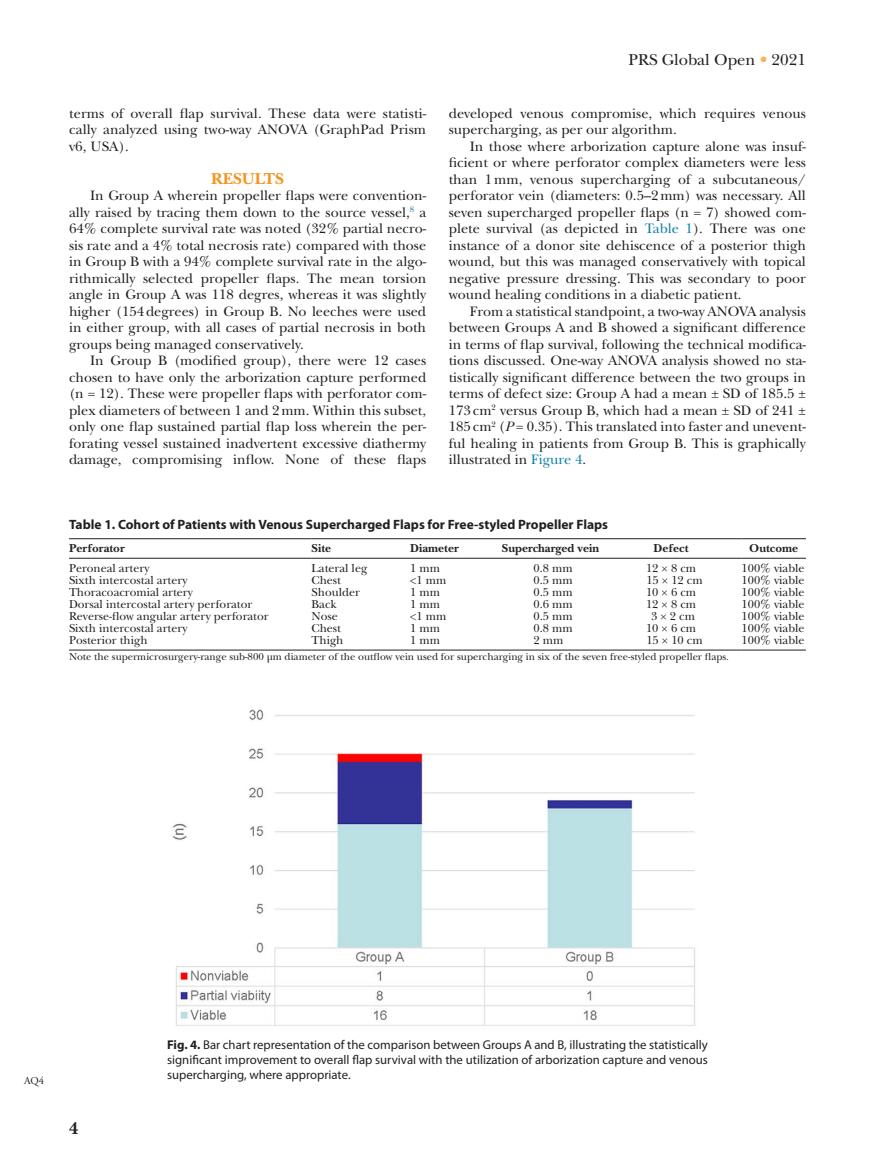
<style>
.page{position:relative;width:878px;height:1175px;background:#fff}
.page>*{position:absolute;margin:0;border:0;box-sizing:border-box;transform-origin:0 0}
.t1{font:700 18px "New Baskerville Std";color:#231f20}
.t2{font:16.5px "New Baskerville Std";color:#231f20}
.t3{font:700 16.5px "New Baskerville Std";color:#f7931d}
.t4{font:14.25px/16.5px "New Baskerville Std";color:#231f20;text-align:justify}
.t5{font:700 13.5px "Myriad Pro";color:#231f20}
.t6{font:12.75px/15px "Myriad Pro";color:#231f20;text-align:justify}
.t7{font:12px "New Baskerville Std";color:#231f20}
.t8{font:700 12px "New Baskerville Std";color:#231f20}
.t9{font:10.5px "New Baskerville Std";color:#231f20}
.t10{font:10.5px "Adobe Garamond Pro";color:#231f20}
.s1{color:#fab05f}
.s2{color:#0f7eac}
.s3{font-style:italic}
.s4{font-weight:700}
</style>
<div class="page">
<img style="left:172px;top:709px;width:523px;height:317px">
<hr style="left:69px;top:538px;width:242px;height:1px;background:#231f20">
<hr style="left:311px;top:538px;width:99px;height:1px;background:#231f20">
<hr style="left:410px;top:538px;width:92px;height:1px;background:#231f20">
<hr style="left:502px;top:538px;width:140px;height:1px;background:#231f20">
<hr style="left:642px;top:538px;width:99px;height:1px;background:#231f20">
<hr style="left:741px;top:538px;width:65px;height:1px;background:#231f20">
<hr style="left:69px;top:558px;width:242px;height:1px;background:#231f20">
<hr style="left:311px;top:558px;width:99px;height:1px;background:#231f20">
<hr style="left:410px;top:558px;width:92px;height:1px;background:#231f20">
<hr style="left:502px;top:558px;width:140px;height:1px;background:#231f20">
<hr style="left:642px;top:558px;width:99px;height:1px;background:#231f20">
<hr style="left:741px;top:558px;width:65px;height:1px;background:#231f20">
<hr style="left:69px;top:649px;width:242px;height:1px;background:#231f20">
<hr style="left:311px;top:649px;width:99px;height:1px;background:#231f20">
<hr style="left:410px;top:649px;width:92px;height:1px;background:#231f20">
<hr style="left:502px;top:649px;width:140px;height:1px;background:#231f20">
<hr style="left:642px;top:649px;width:99px;height:1px;background:#231f20">
<hr style="left:741px;top:649px;width:65px;height:1px;background:#231f20">
<p class="t4" style="left:69px;top:105px;width:359px">terms of overall flap survival. These data were statisti&shy;cally analyzed using two-way ANOVA (GraphPad Prism v6, USA).</p>
<p class="t3" style="left:211px;top:169px;width:74px">RESULTS</p>
<p class="t4" style="left:69px;top:187px;width:359px;text-indent:21px">In Group A wherein propeller flaps were convention&shy;ally raised by tracing them down to the source vessel,<sup>8</sup> a 64% complete survival rate was noted (32% partial necro&shy;sis rate and a 4% total necrosis rate) compared with those in Group B with a 94% complete survival rate in the algo&shy;rithmically selected propeller flaps. The mean torsion angle in Group A was 118 degres, whereas it was slightly higher (154degrees) in Group B. No leeches were used in either group, with all cases of partial necrosis in both groups being managed conservatively.</p>
<p class="t4" style="left:69px;top:352px;width:359px;text-indent:21px">In Group B (modified group), there were 12 cases chosen to have only the arborization capture performed (n = 12). These were propeller flaps with perforator com&shy;plex diameters of between 1 and 2mm. Within this subset, only one flap sustained partial flap loss wherein the per&shy;forating vessel sustained inadvertent excessive diathermy damage, compromising inflow. None of these flaps</p>
<p class="t2" style="left:628px;top:50px;width:179px">PRS Global Open <span class="s1">•</span> 2021</p>
<p class="t4" style="left:449px;top:105px;width:359px">developed venous compromise, which requires venous supercharging, as per our algorithm.</p>
<p class="t4" style="left:449px;top:138px;width:359px;text-indent:21px">In those where arborization capture alone was insuf&shy;ficient or where perforator complex diameters were less than 1mm, venous supercharging of a subcutaneous/ perforator vein (diameters: 0.5–2mm) was necessary. All seven supercharged propeller flaps (n = 7) showed com&shy;plete survival (as depicted in <span class="s2">Table 1</span>). There was one instance of a donor site dehiscence of a posterior thigh wound, but this was managed conservatively with topical negative pressure dressing. This was secondary to poor wound healing conditions in a diabetic patient.</p>
<p class="t4" style="left:449px;top:303px;width:359px;text-indent:21px">From a statistical standpoint, a two-way ANOVA analysis between Groups A and B showed a significant difference in terms of flap survival, following the technical modifica&shy;tions discussed. One-way ANOVA analysis showed no sta&shy;tistically significant difference between the two groups in terms of defect size: Group A had a mean ± SD of 185.5 ± 173cm<sup>2</sup> versus Group B, which had a mean ± SD of 241 ± 185cm<sup>2</sup> (<span class="s3">P</span> = 0.35). This translated into faster and unevent&shy;ful healing in patients from Group B. This is graphically illustrated in <span class="s2">Figure 4</span>.</p>
<p class="t5" style="left:69px;top:516px;width:540px">Table 1. Cohort of Patients with Venous Supercharged Flaps for Free-styled Propeller Flaps</p>
<p class="t8" style="left:69px;top:541px;width:57px">Perforator</p>
<p class="t8" style="left:311px;top:541px;width:21px">Site</p>
<p class="t8" style="left:410px;top:541px;width:50px">Diameter</p>
<p class="t8" style="left:502px;top:541px;width:99px">Supercharged vein</p>
<p class="t8" style="left:653px;top:541px;width:37px">Defect</p>
<p class="t8" style="left:749px;top:541px;width:50px">Outcome</p>
<p class="t7" style="left:69px;top:561px;width:82px">Peroneal artery</p>
<p class="t7" style="left:311px;top:561px;width:57px">Lateral leg</p>
<p class="t7" style="left:410px;top:561px;width:31px">1 mm</p>
<p class="t7" style="left:533px;top:561px;width:41px">0.8 mm</p>
<p class="t7" style="left:646px;top:561px;width:52px">12 × 8 cm</p>
<p class="t7" style="left:741px;top:561px;width:64px">100% viable</p>
<p class="t7" style="left:69px;top:573px;width:120px">Sixth intercostal artery</p>
<p class="t7" style="left:311px;top:573px;width:31px">Chest</p>
<p class="t7" style="left:410px;top:573px;width:38px">&lt;1 mm</p>
<p class="t7" style="left:533px;top:573px;width:41px">0.5 mm</p>
<p class="t7" style="left:646px;top:573px;width:58px">15 × 12 cm</p>
<p class="t7" style="left:741px;top:573px;width:64px">100% viable</p>
<p class="t7" style="left:69px;top:585px;width:125px">Thoracoacromial artery</p>
<p class="t7" style="left:311px;top:585px;width:50px">Shoulder</p>
<p class="t7" style="left:410px;top:585px;width:31px">1 mm</p>
<p class="t7" style="left:533px;top:585px;width:41px">0.5 mm</p>
<p class="t7" style="left:646px;top:585px;width:52px">10 × 6 cm</p>
<p class="t7" style="left:741px;top:585px;width:64px">100% viable</p>
<p class="t7" style="left:69px;top:597px;width:185px">Dorsal intercostal artery perforator</p>
<p class="t7" style="left:311px;top:597px;width:27px">Back</p>
<p class="t7" style="left:410px;top:597px;width:31px">1 mm</p>
<p class="t7" style="left:533px;top:597px;width:41px">0.6 mm</p>
<p class="t7" style="left:646px;top:597px;width:52px">12 × 8 cm</p>
<p class="t7" style="left:741px;top:597px;width:64px">100% viable</p>
<p class="t7" style="left:69px;top:609px;width:201px">Reverse-flow angular artery perforator</p>
<p class="t7" style="left:311px;top:609px;width:28px">Nose</p>
<p class="t7" style="left:410px;top:609px;width:38px">&lt;1 mm</p>
<p class="t7" style="left:533px;top:609px;width:41px">0.5 mm</p>
<p class="t7" style="left:651px;top:609px;width:45px">3 × 2 cm</p>
<p class="t7" style="left:741px;top:609px;width:64px">100% viable</p>
<p class="t7" style="left:69px;top:621px;width:120px">Sixth intercostal artery</p>
<p class="t7" style="left:311px;top:621px;width:31px">Chest</p>
<p class="t7" style="left:410px;top:621px;width:31px">1 mm</p>
<p class="t7" style="left:533px;top:621px;width:41px">0.8 mm</p>
<p class="t7" style="left:646px;top:621px;width:52px">10 × 6 cm</p>
<p class="t7" style="left:741px;top:621px;width:64px">100% viable</p>
<p class="t7" style="left:69px;top:633px;width:80px">Posterior thigh</p>
<p class="t7" style="left:311px;top:633px;width:33px">Thigh</p>
<p class="t7" style="left:410px;top:633px;width:31px">1 mm</p>
<p class="t7" style="left:533px;top:633px;width:31px">2 mm</p>
<p class="t7" style="left:646px;top:633px;width:58px">15 × 10 cm</p>
<p class="t7" style="left:741px;top:633px;width:64px">100% viable</p>
<p class="t9" style="left:69px;top:650px;width:661px">Note the supermicrosurgery-range sub-800 µm diameter of the outflow vein used for supercharging in six of the seven free-styled propeller flaps.</p>
<p class="t10" style="left:24px;top:1073px;width:22px">AQ4</p>
<p class="t1" style="left:69px;top:1118px;width:11px">4</p>
<p class="t6" style="left:167px;top:1037px;width:542px"><span class="s4">Fig. 4.</span> Bar chart representation of the comparison between Groups A and B, illustrating the statistically significant improvement to overall flap survival with the utilization of arborization capture and venous supercharging, where appropriate.</p>
</div>
